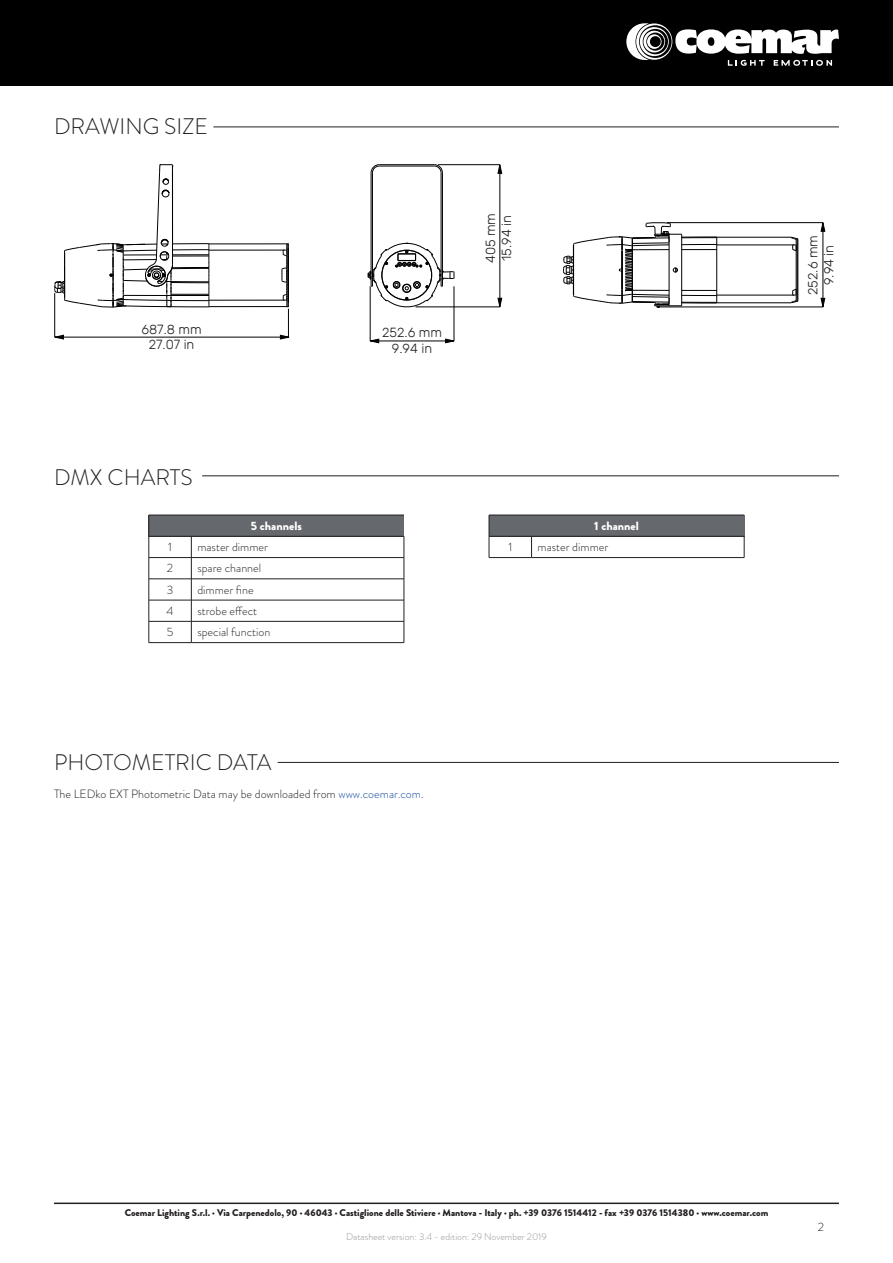
<style>
.page{position:relative;width:893px;height:1263px;background:#fff}
.page>*{position:absolute;margin:0;border:0;box-sizing:border-box;transform-origin:0 0}
.t1{font:300 22.5px "Brandon Grotesque";color:#231f20}
.t2{font:300 13.2px/15.9px "Rubik";color:#231f20;text-align:center}
.t3{font:300 12px "Brandon Grotesque";color:#231f20}
.t4{font:900 12px "Brandon Grotesque";color:#fff}
.t5{font:900 9.75px "Brandon Grotesque";color:#231f20}
.t6{font:300 9.75px "Brandon Grotesque";color:#939598}
.s1{color:#144ca1}
</style>
<div class="page">
<div style="left:0;top:0;width:893px;height:85px;background:#000"></div>
<svg style="left:626px;top:23px;width:213px;height:43px"></svg>
<hr style="left:54px;top:1202px;width:785px;height:2px;background:#231f20">
<svg style="left:55px;top:335px;width:9px;height:4px"></svg>
<hr style="left:54px;top:293px;width:1px;height:44px;background:#000">
<hr style="left:209px;top:306px;width:78px;height:1px;background:#000">
<hr style="left:209px;top:300px;width:76px;height:1px;background:#000">
<hr style="left:209px;top:250px;width:76px;height:1px;background:#000">
<hr style="left:209px;top:244px;width:78px;height:1px;background:#000">
<svg style="left:54px;top:164px;width:156px;height:144px"></svg>
<hr style="left:379px;top:164px;width:55px;height:1px;background:#000">
<hr style="left:379px;top:166px;width:55px;height:1px;background:#000">
<hr style="left:371px;top:173px;width:1px;height:113px;background:#000">
<hr style="left:372px;top:173px;width:1px;height:113px;background:#000">
<hr style="left:441px;top:173px;width:1px;height:113px;background:#000">
<hr style="left:442px;top:173px;width:1px;height:113px;background:#000">
<svg style="left:371px;top:164px;width:9px;height:9px"></svg>
<svg style="left:434px;top:164px;width:9px;height:9px"></svg>
<svg style="left:368px;top:243px;width:87px;height:66px"></svg>
<hr style="left:717px;top:303px;width:74px;height:1px;background:#000">
<hr style="left:717px;top:295px;width:77px;height:1px;background:#000">
<hr style="left:717px;top:245px;width:77px;height:1px;background:#000">
<hr style="left:717px;top:237px;width:74px;height:1px;background:#000">
<hr style="left:796px;top:238px;width:1px;height:63px;background:#000">
<hr style="left:797px;top:238px;width:1px;height:63px;background:#000">
<hr style="left:798px;top:239px;width:1px;height:62px;background:#000">
<svg style="left:791px;top:237px;width:7px;height:14px"></svg>
<svg style="left:791px;top:289px;width:7px;height:14px"></svg>
<svg style="left:563px;top:222px;width:154px;height:86px"></svg>
<hr style="left:716px;top:237px;width:1px;height:66px;background:#000">
<hr style="left:55px;top:337px;width:233px;height:1px;background:#000">
<svg style="left:280px;top:243px;width:9px;height:96px"></svg>
<svg style="left:371px;top:339px;width:8px;height:4px"></svg>
<hr style="left:370px;top:286px;width:1px;height:55px;background:#000">
<hr style="left:454px;top:286px;width:1px;height:55px;background:#000">
<hr style="left:370px;top:341px;width:84px;height:1px;background:#000">
<svg style="left:445px;top:339px;width:9px;height:4px"></svg>
<svg style="left:498px;top:298px;width:4px;height:9px"></svg>
<hr style="left:416px;top:307px;width:84px;height:1px;background:#000">
<hr style="left:438px;top:164px;width:62px;height:1px;background:#000">
<hr style="left:500px;top:169px;width:1px;height:138px;background:#000">
<svg style="left:498px;top:164px;width:4px;height:10px"></svg>
<svg style="left:821px;top:298px;width:4px;height:9px"></svg>
<hr style="left:658px;top:307px;width:165px;height:1px;background:#000">
<hr style="left:667px;top:222px;width:156px;height:1px;background:#000">
<hr style="left:823px;top:228px;width:1px;height:79px;background:#000">
<svg style="left:821px;top:222px;width:4px;height:9px"></svg>
<div style="left:149px;top:515px;width:255px;height:21px;background:#65686c"></div>
<hr style="left:149px;top:515px;width:42px;height:1px;background:#231f20">
<hr style="left:191px;top:515px;width:213px;height:1px;background:#231f20">
<hr style="left:149px;top:536px;width:42px;height:1px;background:#231f20">
<hr style="left:191px;top:536px;width:213px;height:1px;background:#231f20">
<hr style="left:149px;top:557px;width:42px;height:1px;background:#231f20">
<hr style="left:191px;top:557px;width:213px;height:1px;background:#231f20">
<hr style="left:149px;top:579px;width:42px;height:1px;background:#231f20">
<hr style="left:191px;top:579px;width:213px;height:1px;background:#231f20">
<hr style="left:149px;top:600px;width:42px;height:1px;background:#231f20">
<hr style="left:191px;top:600px;width:213px;height:1px;background:#231f20">
<hr style="left:149px;top:621px;width:42px;height:1px;background:#231f20">
<svg style="left:149px;top:515px;width:1px;height:127px"></svg>
<hr style="left:191px;top:621px;width:213px;height:1px;background:#231f20">
<svg style="left:191px;top:537px;width:1px;height:105px"></svg>
<svg style="left:404px;top:536px;width:1px;height:107px"></svg>
<hr style="left:149px;top:642px;width:42px;height:1px;background:#231f20">
<hr style="left:191px;top:642px;width:213px;height:1px;background:#231f20">
<hr style="left:213px;top:127px;width:626px;height:1px;background:#231f20">
<hr style="left:202px;top:476px;width:637px;height:1px;background:#231f20">
<div style="left:489px;top:515px;width:255px;height:21px;background:#65686c"></div>
<hr style="left:489px;top:515px;width:43px;height:1px;background:#231f20">
<hr style="left:532px;top:515px;width:212px;height:1px;background:#231f20">
<hr style="left:489px;top:536px;width:43px;height:1px;background:#231f20">
<svg style="left:489px;top:515px;width:1px;height:42px"></svg>
<hr style="left:532px;top:536px;width:212px;height:1px;background:#231f20">
<svg style="left:531px;top:537px;width:1px;height:20px"></svg>
<svg style="left:744px;top:536px;width:1px;height:21px"></svg>
<hr style="left:489px;top:557px;width:43px;height:1px;background:#231f20">
<hr style="left:532px;top:557px;width:212px;height:1px;background:#231f20">
<hr style="left:278px;top:762px;width:561px;height:1px;background:#231f20">
<p class="t1" style="left:54px;top:111px;width:155px">DRAWING SIZE</p>
<p class="t2" style="left:141px;top:321px;width:62px">687.8 mm<br>27.07 in</p>
<p class="t2" style="left:382px;top:324px;width:61px">252.6 mm<br>9.94 in</p>
<p class="t2" style="left:483px;top:263px;width:52px;text-align:left;rotate:-90deg">405 mm<br>15.94 in</p>
<p class="t1" style="left:54px;top:462px;width:140px">DMX CHARTS</p>
<p class="t4" style="left:251px;top:517px;width:52px">5 channels</p>
<p class="t3" style="left:168px;top:539px;width:5px">1</p>
<p class="t3" style="left:197px;top:539px;width:72px">master dimmer</p>
<p class="t3" style="left:167px;top:560px;width:8px">2</p>
<p class="t3" style="left:197px;top:560px;width:65px">spare channel</p>
<p class="t3" style="left:167px;top:581px;width:8px">3</p>
<p class="t3" style="left:197px;top:581px;width:58px">dimmer fine</p>
<p class="t3" style="left:167px;top:603px;width:8px">4</p>
<p class="t3" style="left:197px;top:603px;width:61px">strobe effect</p>
<p class="t3" style="left:167px;top:624px;width:8px">5</p>
<p class="t3" style="left:197px;top:624px;width:75px">special function</p>
<p class="t1" style="left:54px;top:747px;width:219px">PHOTOMETRIC DATA</p>
<p class="t3" style="left:54px;top:785px;width:371px">The LEDko EXT Photometric Data may be downloaded from <span class="s1">www.coemar.com</span>.</p>
<p class="t4" style="left:594px;top:517px;width:46px">1 channel</p>
<p class="t3" style="left:508px;top:539px;width:5px">1</p>
<p class="t3" style="left:538px;top:539px;width:72px">master dimmer</p>
<p class="t2" style="left:805px;top:295px;width:61px;rotate:-90deg">252.6 mm<br>9.94 in</p>
<p class="t5" style="left:125px;top:1205px;width:645px">Coemar Lighting S.r.l. · Via Carpenedolo, 90 · 46043 · Castiglione delle Stiviere · Mantova - Italy · ph. +39 0376 1514412 - fax +39 0376 1514380 · www.coemar.com</p>
<p class="t6" style="left:346px;top:1230px;width:202px">Datasheet version: 3.4 - edition: 29 November 2019</p>
<p class="t3" style="left:818px;top:1218px;width:8px">2</p>
</div>
